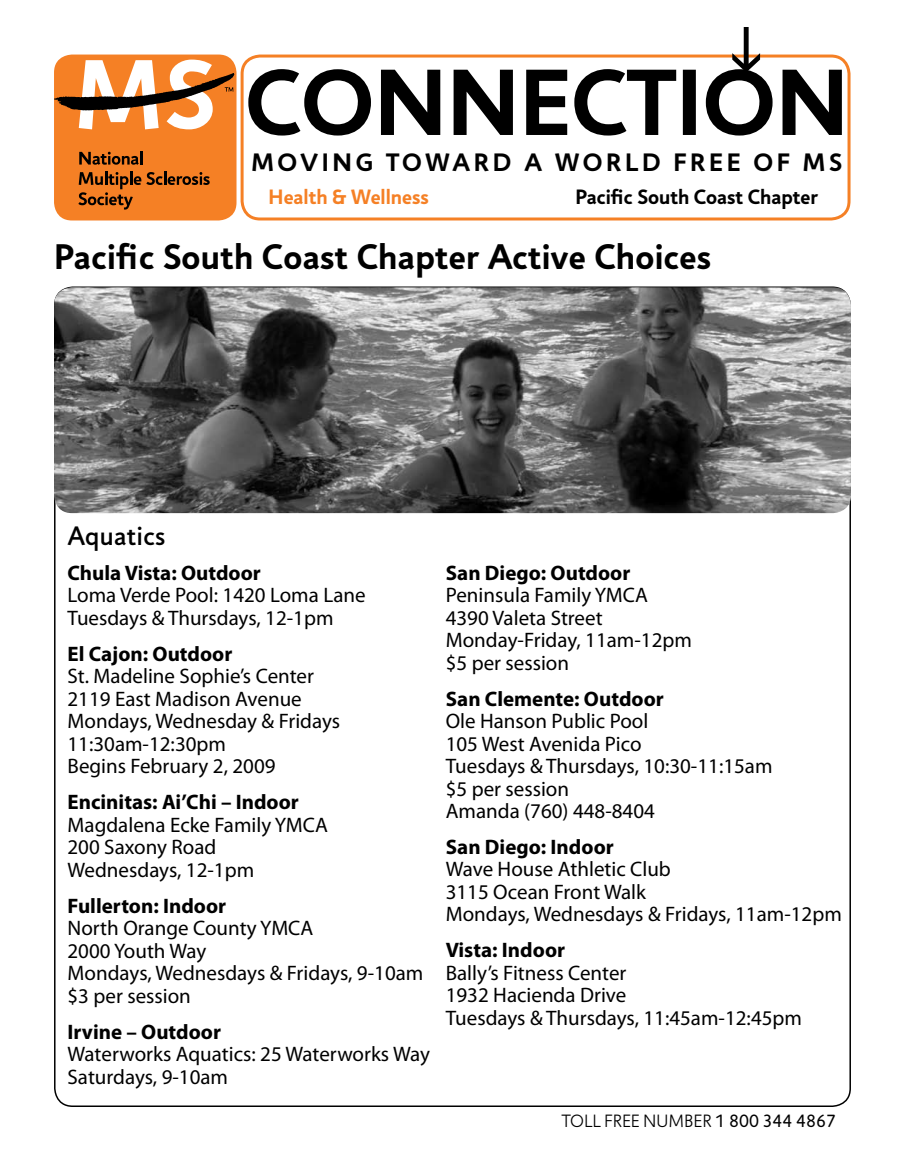
<style>
.page{position:relative;width:905px;height:1161px;background:#fff}
.page>*{position:absolute;margin:0;border:0;box-sizing:border-box;transform-origin:0 0}
.t1{font:700 36px "Jigsaw";letter-spacing:.01em;color:#000}
.t2{font:500 27px "Jigsaw";letter-spacing:.01em;color:#000}
.t3{font:700 25.5px "Jigsaw";letter-spacing:.145em;color:#000}
.t4{font:21px/22.5px "Myriad Pro";color:#000}
.t5{font:700 21px "Myriad Pro";color:#000}
.t6{font:700 21px "Jigsaw";color:#000}
.t7{font:700 21px "Jigsaw";color:#f58025}
.t8{font:300 18px "Jigsaw";color:#000}
.s1{font-weight:400}
</style>
<div class="page">
<img style="left:54px;top:287px;width:796px;height:226px">
<div style="left:54px;top:55px;width:182px;height:165px;background:#f58025;border-radius:18px"></div>
<div style="left:240px;top:55px;width:610px;height:165px;border:3px solid #f58025;border-radius:18px"></div>
<svg style="left:79px;top:151px;width:63px;height:14px"></svg>
<svg style="left:78px;top:172px;width:132px;height:38px"></svg>
<svg style="left:54px;top:60px;width:180px;height:69px"></svg>
<svg style="left:248px;top:27px;width:593px;height:109px"></svg>
<p class="t3" style="left:251px;top:146px;width:592px">MOVING TOWARD A WORLD FREE OF MS</p>
<p class="t7" style="left:268px;top:184px;width:161px">Health &amp; Wellness</p>
<p class="t6" style="left:575px;top:184px;width:244px">Pacific South Coast Chapter</p>
<h1 class="t1" style="left:54px;top:235px;width:658px">Pacific South Coast Chapter Active Choices</h1>
<p class="t2" style="left:68px;top:520px;width:99px">Aquatics</p>
<p class="t5" style="left:68px;top:559px;width:195px">Chula Vista: Outdoor</p>
<p class="t4" style="left:68px;top:584px;width:299px">Loma Verde Pool: 1420 Loma Lane<br>Tuesdays &amp; Thursdays, 12-1pm</p>
<p class="t5" style="left:68px;top:640px;width:166px">El Cajon: Outdoor</p>
<p class="t4" style="left:68px;top:665px;width:274px">St. Madeline Sophie’s Center<br>2119 East Madison Avenue<br>Mondays, Wednesday &amp; Fridays<br>11:30am-12:30pm<br>Begins February 2, 2009</p>
<p class="t5" style="left:68px;top:788px;width:233px">Encinitas: Ai’Chi – Indoor</p>
<p class="t4" style="left:68px;top:813px;width:262px">Magdalena Ecke Family YMCA<br>200 Saxony Road<br>Wednesdays, 12-1pm</p>
<p class="t5" style="left:68px;top:892px;width:160px">Fullerton: Indoor</p>
<p class="t4" style="left:68px;top:917px;width:357px">North Orange County YMCA<br>2000 Youth Way<br>Mondays, Wednesdays &amp; Fridays, 9-10am $3 per session</p>
<p class="t5" style="left:68px;top:1018px;width:155px">Irvine – Outdoor</p>
<p class="t4" style="left:68px;top:1042px;width:364px">Waterworks Aquatics: 25 Waterworks Way<br>Saturdays, 9-10am</p>
<p class="t5" style="left:446px;top:559px;width:186px">San Diego: Outdoor</p>
<p class="t4" style="left:446px;top:583px;width:248px">Peninsula Family YMCA<br>4390 Valeta Street<br>Monday-Friday, 11am-12pm $5 per session</p>
<p class="t5" style="left:446px;top:685px;width:219px">San Clemente: Outdoor</p>
<p class="t4" style="left:446px;top:709px;width:328px">Ole Hanson Public Pool<br>105 West Avenida Pico<br>Tuesdays &amp; Thursdays, 10:30-11:15am $5 per session<br>Amanda (760) 448-8404</p>
<p class="t5" style="left:446px;top:833px;width:169px">San Diego: Indoor</p>
<p class="t4" style="left:446px;top:858px;width:397px">Wave House Athletic Club<br>3115 Ocean Front Walk<br>Mondays, Wednesdays &amp; Fridays, 11am-12pm</p>
<p class="t5" style="left:446px;top:937px;width:121px">Vista: Indoor</p>
<p class="t4" style="left:446px;top:961px;width:358px">Bally’s Fitness Center<br>1932 Hacienda Drive<br>Tuesdays &amp; Thursdays, 11:45am-12:45pm</p>
<p class="t8" style="left:561px;top:1111px;width:276px">TOLL FREE NUMBER <span class="s1">1 800 344 4867</span></p>
</div>
